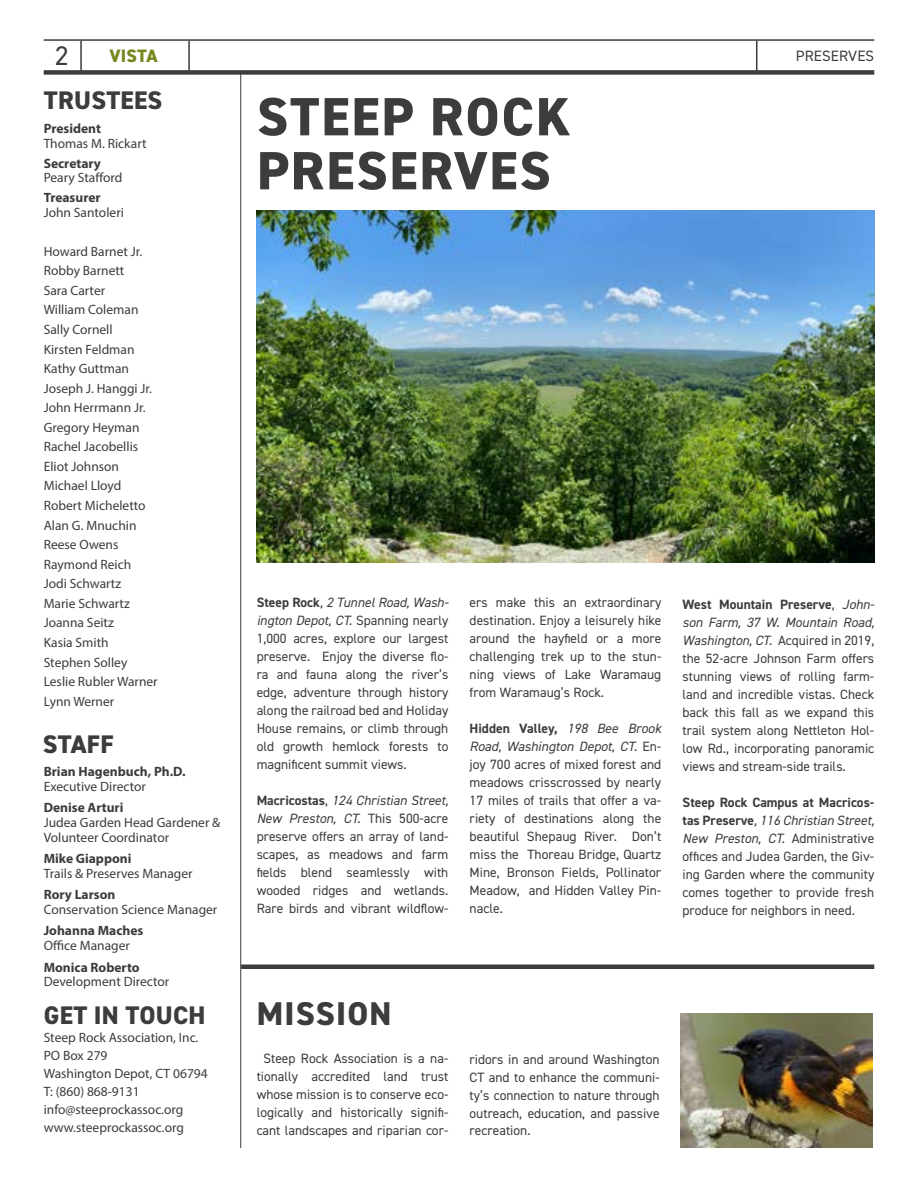
<style>
.page{position:relative;width:918px;height:1188px;background:#fff}
.page>*{position:absolute;margin:0;border:0;box-sizing:border-box;transform-origin:0 0}
.t1{font:800 54px/54px "DIN2014";letter-spacing:.035em;color:#3c3c3b}
.t2{font:800 33px "DIN2014";letter-spacing:.035em;color:#3c3c3b}
.t3{font:27px "DIN2014";color:#3c3c3b}
.t4{font:800 25.5px "DIN2014";letter-spacing:.01em;color:#3c3c3b}
.t5{font:800 18px "DIN2014";letter-spacing:.01em;color:#76881d}
.t6{font:15px "DIN2014";letter-spacing:.01em;color:#3c3c3b}
.t7{font:13.5px/18px "DIN2014";color:#3c3c3b;text-align:justify}
.t8{font:13.5px/19.5px "Myriad Pro";color:#3c3c3b}
.t9{font:700 13.5px "Myriad Pro";color:#3c3c3b}
.s1{font-weight:700}
.s2{font-style:italic}
</style>
<div class="page">
<img style="left:257px;top:210px;width:617px;height:352px">
<hr style="left:44px;top:39px;width:830px;height:2px;background:#3c3c3b">
<hr style="left:80px;top:41px;width:2px;height:31px;background:#3c3c3b">
<hr style="left:188px;top:41px;width:2px;height:31px;background:#3c3c3b">
<hr style="left:240px;top:72px;width:1px;height:1076px;background:#3c3c3b">
<hr style="left:756px;top:41px;width:2px;height:31px;background:#3c3c3b">
<div style="left:44px;top:70px;width:830px;height:5px;background:#3c3c3b"></div>
<img style="left:680px;top:1013px;width:192px;height:135px">
<div style="left:241px;top:964px;width:633px;height:5px;background:#3c3c3b"></div>
<h3 class="t3" style="left:55px;top:39px;width:15px">2</h3>
<h3 class="t5" style="left:110px;top:44px;width:50px">VISTA</h3>
<h3 class="t4" style="left:44px;top:83px;width:120px">TRUSTEES</h3>
<p class="t9" style="left:44px;top:120px;width:59px">President</p>
<p class="t8" style="left:44px;top:134px;width:104px">Thomas M. Rickart</p>
<p class="t9" style="left:44px;top:154px;width:59px">Secretary</p>
<p class="t8" style="left:44px;top:168px;width:80px">Peary Stafford</p>
<p class="t9" style="left:44px;top:189px;width:58px">Treasurer</p>
<p class="t8" style="left:44px;top:202px;width:82px">John Santoleri</p>
<p class="t8" style="left:44px;top:241px;width:116px">Howard Barnet Jr.<br>Robby Barnett<br>Sara Carter<br>William Coleman<br>Sally Cornell<br>Kirsten Feldman<br>Kathy Guttman<br>Joseph J. Hanggi Jr.<br>John Herrmann Jr.<br>Gregory Heyman<br>Rachel Jacobellis<br>Eliot Johnson<br>Michael Lloyd<br>Robert Micheletto<br>Alan G. Mnuchin<br>Reese Owens<br>Raymond Reich<br>Jodi Schwartz<br>Marie Schwartz<br>Joanna Seitz<br>Kasia Smith<br>Stephen Solley<br>Leslie Rubler Warner<br>Lynn Werner</p>
<h3 class="t4" style="left:43px;top:727px;width:72px">STAFF</h3>
<p class="t9" style="left:44px;top:763px;width:143px">Brian Hagenbuch, Ph.D.</p>
<p class="t8" style="left:44px;top:776px;width:104px">Executive Director</p>
<p class="t9" style="left:44px;top:799px;width:81px">Denise Arturi</p>
<p class="t8" style="left:44px;top:815px;width:178px;line-height:14.7px">Judea Garden Head Gardener &amp;<br>Volunteer Coordinator</p>
<p class="t9" style="left:44px;top:850px;width:89px">Mike Giapponi</p>
<p class="t8" style="left:44px;top:863px;width:150px">Trails &amp; Preserves Manager</p>
<p class="t9" style="left:44px;top:886px;width:73px">Rory Larson</p>
<p class="t8" style="left:44px;top:899px;width:175px">Conservation Science Manager</p>
<p class="t9" style="left:44px;top:922px;width:101px">Johanna Maches</p>
<p class="t8" style="left:44px;top:936px;width:88px">Office Manager</p>
<p class="t9" style="left:44px;top:958px;width:97px">Monica Roberto</p>
<p class="t8" style="left:44px;top:972px;width:127px">Development Director</p>
<h3 class="t4" style="left:44px;top:998px;width:163px">GET IN TOUCH</h3>
<p class="t8" style="left:44px;top:1028px;width:166px;line-height:18px">Steep Rock Association, Inc.<br>PO Box 279<br>Washington Depot, CT 06794<br>T: (860) 868-9131 info@steeprockassoc.org www.steeprockassoc.org</p>
<h1 class="t1" style="left:257px;top:90px;width:315px">STEEP ROCK<br>PRESERVES</h1>
<p class="t6" style="left:796px;top:47px;width:80px">PRESERVES</p>
<p class="t7" style="left:257px;top:593px;width:193px"><span class="s1">Steep Rock</span>, <span class="s2">2 Tunnel Road, Wash&shy;ington Depot, CT.</span> Spanning nearly 1,000 acres, explore our largest preserve. Enjoy the diverse flo&shy;ra and fauna along the river’s edge, adventure through history along the railroad bed and Holiday House remains, or climb through old growth hemlock forests to magnificent summit views.</p>
<p class="t7" style="left:257px;top:791px;width:193px"><span class="s1">Macricostas</span>, <span class="s2">124 Christian Street, New Preston, CT.</span> This 500-acre preserve offers an array of land&shy;scapes, as meadows and farm fields blend seamlessly with wooded ridges and wetlands.<br>Rare birds and vibrant wildflow-</p>
<p class="t7" style="left:470px;top:593px;width:193px">ers make this an extraordinary destination. Enjoy a leisurely hike around the hayfield or a more challenging trek up to the stun&shy;ning views of Lake Waramaug from Waramaug’s Rock.</p>
<p class="t7" style="left:470px;top:719px;width:193px"><span class="s1">Hidden Valley,</span> <span class="s2">198 Bee Brook Road, Washington Depot, CT.</span> En&shy;joy 700 acres of mixed forest and meadows crisscrossed by nearly 17 miles of trails that offer a va&shy;riety of destinations along the beautiful Shepaug River. Don’t miss the Thoreau Bridge, Quartz Mine, Bronson Fields, Pollinator Meadow, and Hidden Valley Pin&shy;nacle.</p>
<p class="t7" style="left:683px;top:595px;width:193px"><span class="s1">West Mountain Preserve</span>, <span class="s2">John&shy;son Farm, 37 W. Mountain Road, Washington, CT.</span> Acquired in 2019, the 52-acre Johnson Farm offers stunning views of rolling farm&shy;land and incredible vistas. Check back this fall as we expand this trail system along Nettleton Hol&shy;low Rd., incorporating panoramic views and stream-side trails.</p>
<p class="t7" style="left:683px;top:793px;width:193px"><span class="s1">Steep Rock Campus at Macricos&shy;tas Preserve</span><span class="s2">, 116 Christian Street, New Preston, CT.</span> Administrative offices and Judea Garden, the Giv&shy;ing Garden where the community comes together to provide fresh produce for neighbors in need.</p>
<h2 class="t2" style="left:257px;top:992px;width:136px">MISSION</h2>
<p class="t7" style="left:257px;top:1049px;width:193px;text-align:center">Steep Rock Association is a na&shy;tionally accredited land trust whose mission is to conserve eco&shy;logically and historically signifi&shy;cant landscapes and riparian cor-</p>
<p class="t7" style="left:470px;top:1050px;width:192px">ridors in and around Washington CT and to enhance the communi&shy;ty’s connection to nature through outreach, education, and passive recreation.</p>
</div>
